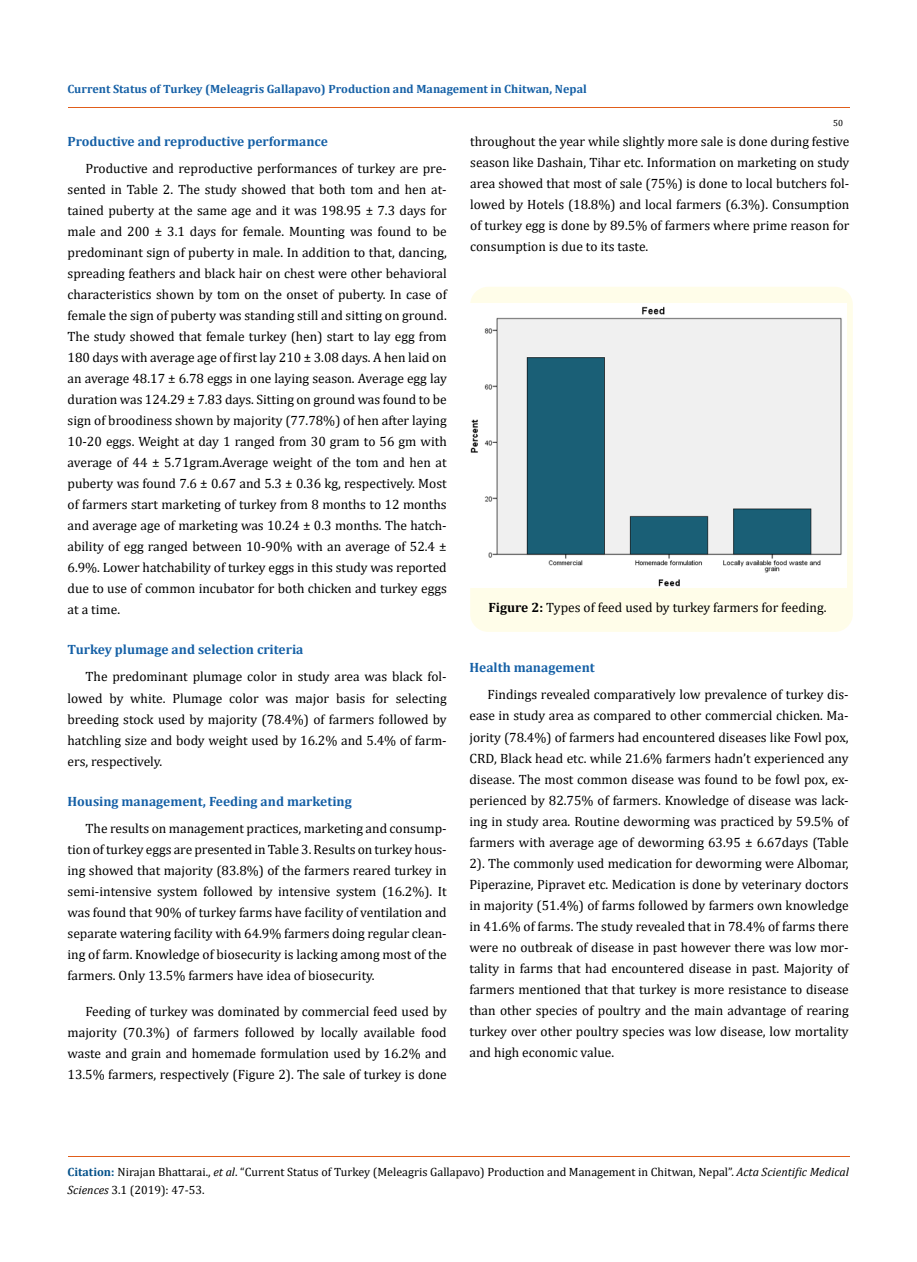
<style>
.page{position:relative;width:917px;height:1262px;background:#fff}
.page>*{position:absolute;margin:0;border:0;box-sizing:border-box;transform-origin:0 0}
.t1{font:13.5px/21px "Cambria";color:#000;text-align:justify}
.t2{font:700 13.5px "Cambria";color:#1560a6}
.t3{font:12px/18px "Cambria";color:#000}
.t4{font:700 12px "Cambria";color:#1560a6}
.t5{font:9px "Cambria";color:#000}
.s1{font-weight:700}
.s2{font-weight:700;color:#035089}
.s3{font-style:italic}
</style>
<div class="page">
<div style="left:470px;top:287px;width:382px;height:345px;background:#fffde9;border-radius:18px"></div>
<img style="left:470px;top:303px;width:376px;height:285px">
<hr style="left:68px;top:108px;width:781px;height:1px;background:#e05d1a">
<hr style="left:68px;top:1156px;width:781px;height:1px;background:#e05d1a">
<p class="t4" style="left:68px;top:81px;width:520px">Current Status of Turkey (Meleagris Gallapavo) Production and Management in Chitwan, Nepal</p>
<p class="t5" style="left:833px;top:118px;width:11px">50</p>
<p class="t2" style="left:68px;top:131px;width:262px">Productive and reproductive performance</p>
<p class="t1" style="left:68px;top:157px;width:381px;text-indent:18px">Productive and reproductive performances of turkey are pre&shy;sented in Table 2. The study showed that both tom and hen at&shy;tained puberty at the same age and it was 198.95 ± 7.3 days for male and 200 ± 3.1 days for female. Mounting was found to be predominant sign of puberty in male. In addition to that, dancing, spreading feathers and black hair on chest were other behavioral characteristics shown by tom on the onset of puberty. In case of female the sign of puberty was standing still and sitting on ground.<br>The study showed that female turkey (hen) start to lay egg from 180 days with average age of first lay 210 ± 3.08 days. A hen laid on an average 48.17 ± 6.78 eggs in one laying season. Average egg lay duration was 124.29 ± 7.83 days. Sitting on ground was found to be sign of broodiness shown by majority (77.78%) of hen after laying 10-20 eggs. Weight at day 1 ranged from 30 gram to 56 gm with average of 44 ± 5.71gram.Average weight of the tom and hen at puberty was found 7.6 ± 0.67 and 5.3 ± 0.36 kg, respectively. Most of farmers start marketing of turkey from 8 months to 12 months and average age of marketing was 10.24 ± 0.3 months. The hatch&shy;ability of egg ranged between 10-90% with an average of 52.4 ± 6.9%. Lower hatchability of turkey eggs in this study was reported due to use of common incubator for both chicken and turkey eggs at a time.</p>
<p class="t2" style="left:68px;top:640px;width:237px">Turkey plumage and selection criteria</p>
<p class="t1" style="left:68px;top:666px;width:381px;text-indent:18px">The predominant plumage color in study area was black fol&shy;lowed by white. Plumage color was major basis for selecting breeding stock used by majority (78.4%) of farmers followed by hatchling size and body weight used by 16.2% and 5.4% of farm&shy;ers, respectively.</p>
<p class="t2" style="left:68px;top:791px;width:286px">Housing management, Feeding and marketing</p>
<p class="t1" style="left:68px;top:817px;width:381px;text-indent:18px">The results on management practices, marketing and consump&shy;tion of turkey eggs are presented in Table 3. Results on turkey hous&shy;ing showed that majority (83.8%) of the farmers reared turkey in semi-intensive system followed by intensive system (16.2%). It was found that 90% of turkey farms have facility of ventilation and separate watering facility with 64.9% farmers doing regular clean&shy;ing of farm. Knowledge of biosecurity is lacking among most of the farmers. Only 13.5% farmers have idea of biosecurity.</p>
<p class="t1" style="left:68px;top:1000px;width:381px;text-indent:18px">Feeding of turkey was dominated by commercial feed used by majority (70.3%) of farmers followed by locally available food waste and grain and homemade formulation used by 16.2% and 13.5% farmers, respectively (Figure 2). The sale of turkey is done</p>
<p class="t1" style="left:470px;top:130px;width:381px">throughout the year while slightly more sale is done during festive season like Dashain, Tihar etc. Information on marketing on study area showed that most of sale (75%) is done to local butchers fol&shy;lowed by Hotels (18.8%) and local farmers (6.3%). Consumption of turkey egg is done by 89.5% of farmers where prime reason for consumption is due to its taste.</p>
<p class="t1" style="left:488px;top:597px;width:339px"><span class="s1">Figure 2:</span> Types of feed used by turkey farmers for feeding.</p>
<p class="t2" style="left:469px;top:658px;width:127px">Health management</p>
<p class="t1" style="left:469px;top:684px;width:381px;text-indent:18px">Findings revealed comparatively low prevalence of turkey dis&shy;ease in study area as compared to other commercial chicken. Ma&shy;jority (78.4%) of farmers had encountered diseases like Fowl pox, CRD, Black head etc. while 21.6% farmers hadn’t experienced any disease. The most common disease was found to be fowl pox, ex&shy;perienced by 82.75% of farmers. Knowledge of disease was lack&shy;ing in study area. Routine deworming was practiced by 59.5% of farmers with average age of deworming 63.95 ± 6.67days (Table 2). The commonly used medication for deworming were Albomar, Piperazine, Pipravet etc. Medication is done by veterinary doctors in majority (51.4%) of farms followed by farmers own knowledge in 41.6% of farms. The study revealed that in 78.4% of farms there were no outbreak of disease in past however there was low mor&shy;tality in farms that had encountered disease in past. Majority of farmers mentioned that that turkey is more resistance to disease than other species of poultry and the main advantage of rearing turkey over other poultry species was low disease, low mortality and high economic value.</p>
<p class="t3" style="left:67px;top:1163px;width:783px"><span class="s2">Citation:</span> Nirajan Bhattarai., <span class="s3">et al</span>. “Current Status of Turkey (Meleagris Gallapavo) Production and Management in Chitwan, Nepal”. <span class="s3">Acta Scientific Medical<br>Sciences</span> 3.1 (2019): 47-53.</p>
</div>
